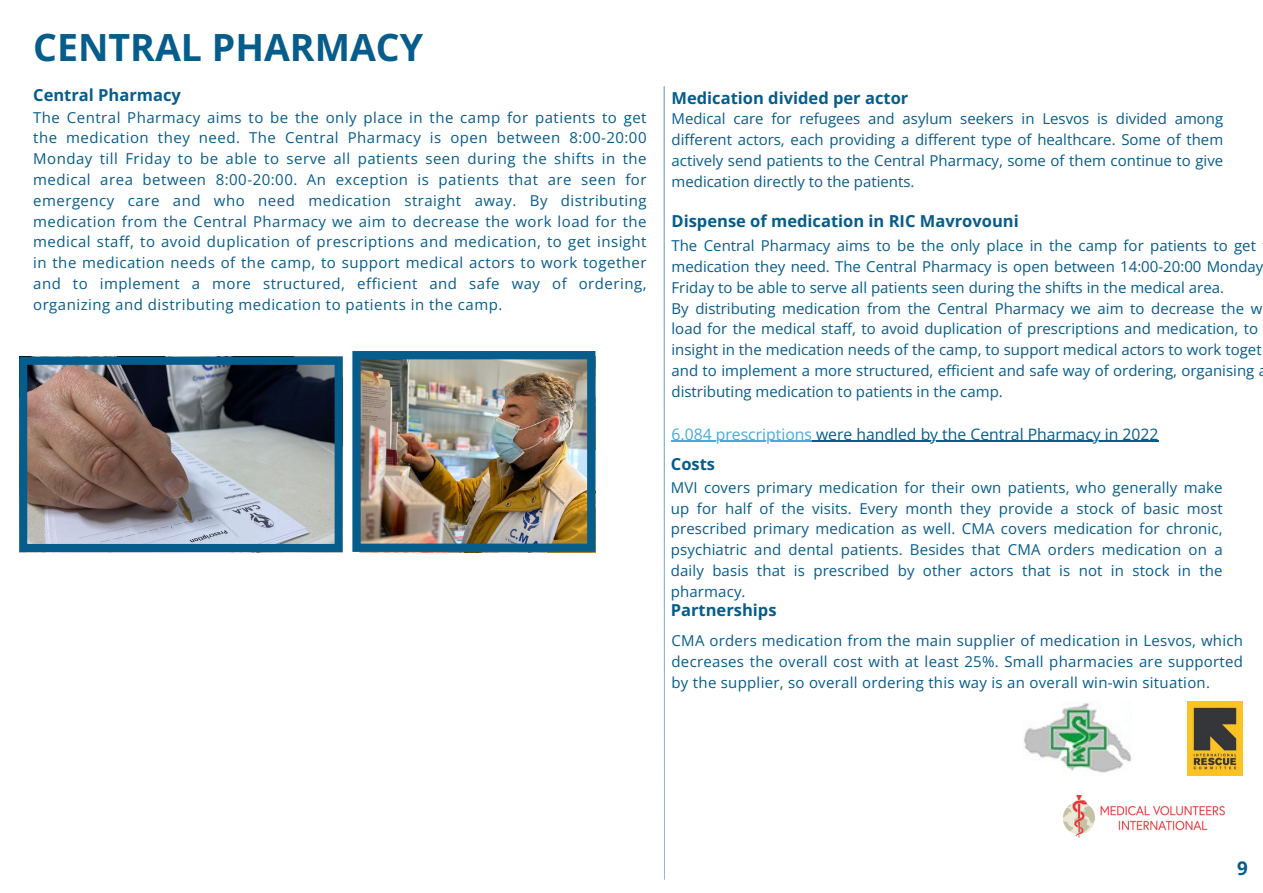
<style>
.page{position:relative;width:1263px;height:893px;background:#fff}
.page>*{position:absolute;margin:0;border:0;box-sizing:border-box;transform-origin:0 0}
.t1{font:700 37.5px "Open Sans";color:#065c8b}
.t2{font:700 18.75px "Open Sans";color:#065c8b}
.t3{font:700 16.5px "Open Sans";color:#065c8b}
.t4{font:15.75px "Open Sans";color:#065c8b}
.t5{font:15px/20.8px "Open Sans";color:#065c8b;text-align:justify}
.s1{color:#46a9df}
</style>
<div class="page">
<img style="left:19px;top:356px;width:577px;height:196px">
<svg style="left:19px;top:357px;width:324px;height:195px;background:#757981"></svg>
<img style="left:352px;top:351px;width:243px;height:201px">
<img style="left:1187px;top:701px;width:55px;height:74px">
<img style="left:1063px;top:795px;width:162px;height:42px">
<img style="left:1024px;top:701px;width:107px;height:72px">
<hr style="left:664px;top:86px;width:1px;height:793px;background:#065c8b">
<hr style="left:671px;top:441px;width:45px;height:1px;background:#46a9df">
<hr style="left:716px;top:441px;width:96px;height:1px;background:#46a9df">
<hr style="left:812px;top:441px;width:346px;height:1px;background:#065c8b">
<p class="t1" style="left:33px;top:21px;width:391px">CENTRAL PHARMACY</p>
<p class="t3" style="left:33px;top:84px;width:149px">Central Pharmacy</p>
<p class="t5" style="left:33px;top:106px;width:615px">The Central Pharmacy aims to be the only place in the camp for patients to get the medication they need. The Central Pharmacy is open between 8:00-20:00<br>Monday till Friday to be able to serve all patients seen during the shifts in the medical area between 8:00-20:00. An exception is patients that are seen for emergency care and who need medication straight away. By distributing medication from the Central Pharmacy we aim to decrease the work load for the medical staff, to avoid duplication of prescriptions and medication, to get insight in the medication needs of the camp, to support medical actors to work together and to implement a more structured, efficient and safe way of ordering, organizing and distributing medication to patients in the camp.</p>
<p class="t3" style="left:671px;top:86px;width:238px">Medication divided per actor</p>
<p class="t5" style="left:671px;top:108px;width:553px">Medical care for refugees and asylum seekers in Lesvos is divided among different actors, each providing a different type of healthcare. Some of them actively send patients to the Central Pharmacy, some of them continue to give medication directly to the patients.</p>
<p class="t3" style="left:671px;top:209px;width:349px">Dispense of medication in RIC Mavrovouni</p>
<p class="t5" style="left:671px;top:235px;width:593px;text-align:left">The Central Pharmacy aims to be the only place in the camp for patients to get medication they need. The Central Pharmacy is open between 14:00-20:00 Monday<br>Friday to be able to serve all patients seen during the shifts in the medical area.</p>
<p class="t5" style="left:671px;top:297px;width:597px;text-align:left">By distributing medication from the Central Pharmacy we aim to decrease the w load for the medical staff, to avoid duplication of prescriptions and medication, to insight in the medication needs of the camp, to support medical actors to work toget and to implement a more structured, efficient and safe way of ordering, organising a distributing medication to patients in the camp.</p>
<p class="t4" style="left:671px;top:423px;width:489px"><span class="s1">6.084 prescriptions</span> were handled by the Central Pharmacy in 2022</p>
<p class="t3" style="left:671px;top:452px;width:46px">Costs</p>
<p class="t5" style="left:671px;top:476px;width:553px">MVI covers primary medication for their own patients, who generally make up for half of the visits. Every month they provide a stock of basic most prescribed primary medication as well. CMA covers medication for chronic, psychiatric and dental patients. Besides that CMA orders medication on a daily basis that is prescribed by other actors that is not in stock in the pharmacy.</p>
<p class="t3" style="left:671px;top:598px;width:107px">Partnerships</p>
<p class="t5" style="left:671px;top:630px;width:573px">CMA orders medication from the main supplier of medication in Lesvos, which decreases the overall cost with at least 25%. Small pharmacies are supported by the supplier, so overall ordering this way is an overall win-win situation.</p>
<p class="t2" style="left:1237px;top:855px;width:12px">9</p>
</div>
